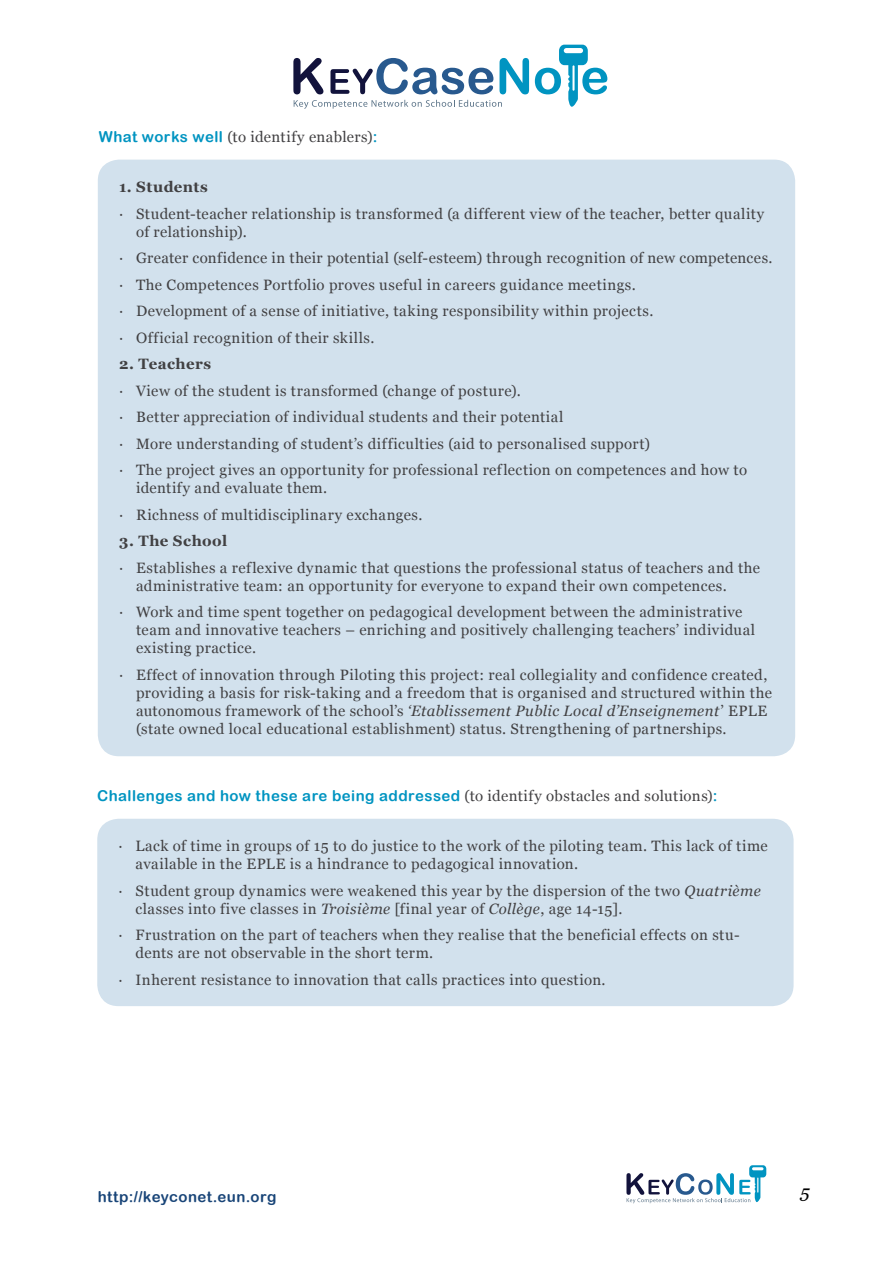
<style>
.page{position:relative;width:893px;height:1263px;background:#fff}
.page>*{position:absolute;margin:0;border:0;box-sizing:border-box;transform-origin:0 0}
.t1{font:italic 18px "Georgia";color:#000}
.t2{font:15px/18px "Georgia";letter-spacing:.03em;color:#414042}
.t3{font:15px "Arial Rounded MT Bold";letter-spacing:.03em;color:#0094c1}
.t4{font:700 15px "Georgia";letter-spacing:.03em;color:#414042}
.t5{font:15px "Arial Rounded MT Bold";letter-spacing:.03em;color:#194578}
.s1{font-family:"Arial Rounded MT Bold";color:#0094c1}
.s2{font-style:italic}
.s3{font-family:"Georgia";color:#414042}
</style>
<div class="page">
<svg style="left:626px;top:1165px;width:140px;height:38px"></svg>
<svg style="left:293px;top:58px;width:30px;height:36px"></svg>
<svg style="left:294px;top:100px;width:208px;height:9px"></svg>
<svg style="left:330px;top:58px;width:163px;height:36px"></svg>
<svg style="left:500px;top:58px;width:29px;height:36px"></svg>
<svg style="left:535px;top:45px;width:72px;height:62px"></svg>
<div style="left:98px;top:160px;width:697px;height:596px;background:#d2e1ed;border-radius:21px"></div>
<div style="left:97px;top:819px;width:697px;height:187px;background:#d2e1ed;border-radius:21px"></div>
<p class="t2" style="left:99px;top:127px;width:280px"><span class="s1">What works well</span> (to identify enablers)<span class="s1">:</span></p>
<p class="t4" style="left:119px;top:179px;width:90px">1. Students</p>
<p class="t2" style="left:136px;top:204px;width:630px;text-indent:-17px">∙ Student-teacher relationship is transformed (a different view of the teacher, better quality of relationship).</p>
<p class="t2" style="left:119px;top:245px;width:655px;line-height:26.5px">∙ Greater confidence in their potential (self-esteem) through recognition of new competences. ∙ The Competences Portfolio proves useful in careers guidance meetings.<br>∙ Development of a sense of initiative, taking responsibility within projects.<br>∙ Official recognition of their skills.</p>
<p class="t4" style="left:119px;top:356px;width:94px">2. Teachers</p>
<p class="t2" style="left:119px;top:377px;width:630px;line-height:26.5px">∙ View of the student is transformed (change of posture).<br>∙ Better appreciation of individual students and their potential<br>∙ More understanding of student’s difficulties (aid to personalised support)<br>∙ The project gives an opportunity for professional reflection on competences and how to</p>
<p class="t2" style="left:119px;top:475px;width:305px;line-height:26.5px;text-indent:17px">identify and evaluate them.<br>∙ Richness of multidisciplinary exchanges.</p>
<p class="t4" style="left:119px;top:533px;width:110px">3. The School</p>
<p class="t2" style="left:136px;top:559px;width:626px;text-indent:-17px">∙ Establishes a reflexive dynamic that questions the professional status of teachers and the administrative team: an opportunity for everyone to expand their own competences.</p>
<p class="t2" style="left:136px;top:603px;width:621px;text-indent:-17px">∙ Work and time spent together on pedagogical development between the administrative team and innovative teachers – enriching and positively challenging teachers’ individual existing practice.</p>
<p class="t2" style="left:136px;top:666px;width:637px;text-indent:-17px">∙ Effect of innovation through Piloting this project: real collegiality and confidence created, providing a basis for risk-taking and a freedom that is organised and structured within the autonomous framework of the school’s <span class="s2">‘Etablissement Public Local d’Enseignement</span>’ EPLE (state owned local educational establishment) status. Strengthening of partnerships.</p>
<p class="t3" style="left:97px;top:786px;width:622px">Challenges and how these are being addressed <span class="s3">(to identify obstacles and solutions)</span>:</p>
<p class="t2" style="left:136px;top:837px;width:634px;text-indent:-17px">∙ Lack of time in groups of 15 to do justice to the work of the piloting team. This lack of time available in the EPLE is a hindrance to pedagogical innovation.</p>
<p class="t2" style="left:136px;top:882px;width:627px;text-indent:-17px">∙ Student group dynamics were weakened this year by the dispersion of the two <span class="s2">Quatrième </span>classes into five classes in <span class="s2">Troisième</span> [final year of <span class="s2">Collège</span>, age 14-15].</p>
<p class="t2" style="left:136px;top:926px;width:606px;text-indent:-17px">∙ Frustration on the part of teachers when they realise that the beneficial effects on stu&shy;dents are not observable in the short term.</p>
<p class="t2" style="left:119px;top:971px;width:489px">∙ Inherent resistance to innovation that calls practices into question.</p>
<p class="t5" style="left:98px;top:1188px;width:180px">http://keyconet.eun.org</p>
<p class="t1" style="left:800px;top:1181px;width:11px">5</p>
</div>
